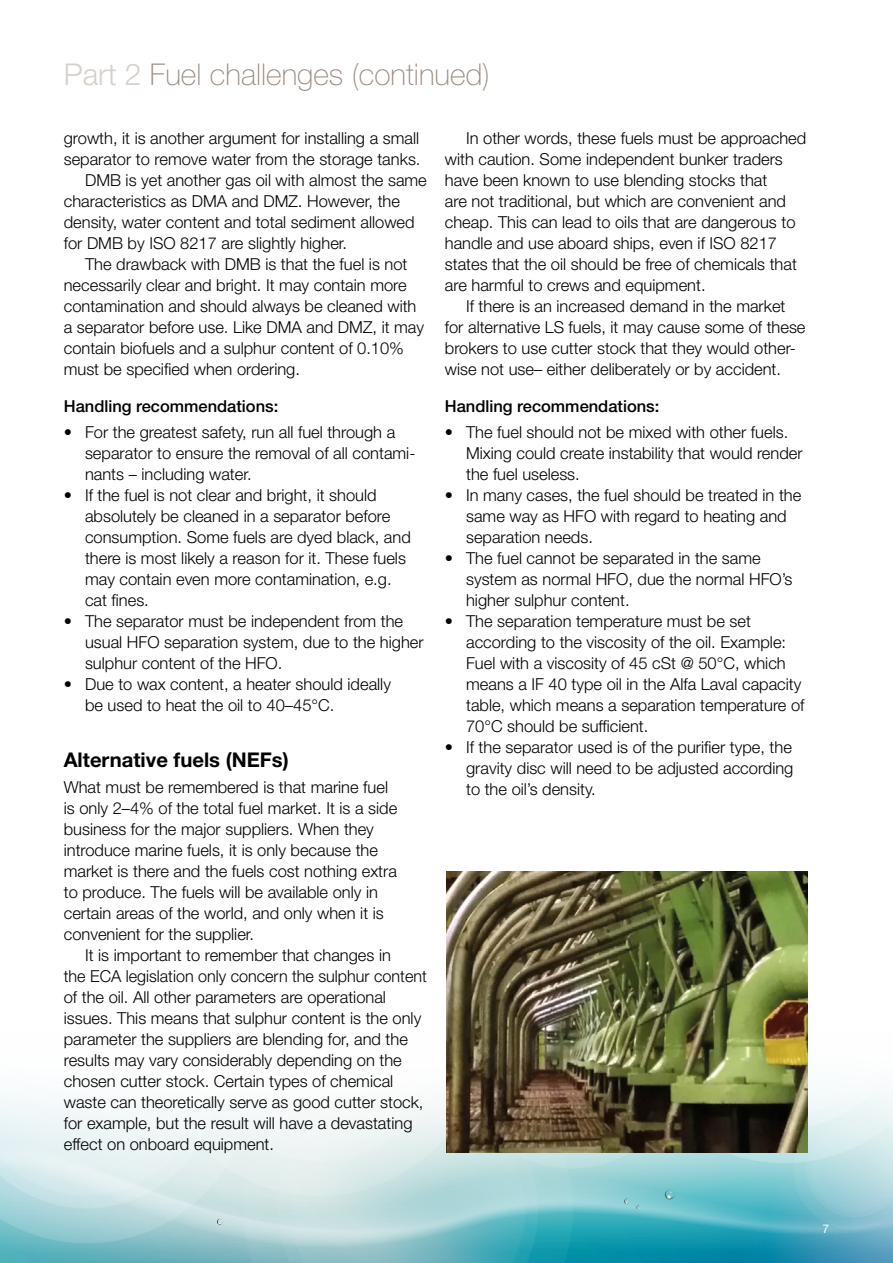
<style>
.page{position:relative;width:893px;height:1263px;background:#fff}
.page>*{position:absolute;margin:0;border:0;box-sizing:border-box;transform-origin:0 0}
.t1{font:100 30px "Helvetica Neue LT Std";color:#9a897e}
.t2{font:700 20.25px "Helvetica Neue LT Std";color:#000}
.t3{font:300 16.5px/21px "Helvetica Neue LT Std";color:#000}
.t4{font:500 16.5px "Helvetica Neue LT Std";color:#000}
.t5{font:12px "Helvetica Neue LT Std";color:#fff}
.s1{font-weight:300;color:#d8cfc9}
</style>
<div class="page">
<svg style="left:0;top:1247px;width:893px;height:16px;background:#44a0b5"></svg>
<svg style="left:808px;top:1090px;width:85px;height:17px"></svg>
<svg style="left:808px;top:1107px;width:85px;height:34px;background:#e4f1f2"></svg>
<div style="left:0;top:1095px;width:189px;height:46px;background:#f1f7f8"></div>
<div style="left:154px;top:866px;width:330px;height:330px;background:#fff;border-radius:50%"></div>
<svg style="left:189px;top:1116px;width:13px;height:25px"></svg>
<svg style="left:202px;top:1110px;width:41px;height:31px"></svg>
<svg style="left:243px;top:1115px;width:35px;height:148px"></svg>
<svg style="left:278px;top:1117px;width:13px;height:146px"></svg>
<svg style="left:0;top:1141px;width:893px;height:106px;background:#a7d4da"></svg>
<svg style="left:217px;top:1219px;width:5px;height:5px"></svg>
<svg style="left:291px;top:1105px;width:384px;height:158px;background:#9cd0d5"></svg>
<img style="left:446px;top:872px;width:362px;height:280px">
<h1 class="t1" style="left:64px;top:57px;width:427px"><span class="s1">Part 2</span> Fuel challenges (continued)</h1>
<p class="t3" style="left:64px;top:127px;width:357px">growth, it is another argument for installing a small</p>
<p class="t3" style="left:64px;top:148px;width:358px">separator to remove water from the storage tanks.</p>
<p class="t3" style="left:85px;top:169px;width:343px">DMB is yet another gas oil with almost the same</p>
<p class="t3" style="left:64px;top:190px;width:338px">characteristics as DMA and DMZ. However, the</p>
<p class="t3" style="left:64px;top:211px;width:352px">density, water content and total sediment allowed</p>
<p class="t3" style="left:64px;top:232px;width:285px">for DMB by ISO 8217 are slightly higher.</p>
<p class="t3" style="left:85px;top:253px;width:324px">The drawback with DMB is that the fuel is not</p>
<p class="t3" style="left:64px;top:274px;width:344px">necessarily clear and bright. It may contain more</p>
<p class="t3" style="left:64px;top:295px;width:354px">contamination and should always be cleaned with</p>
<p class="t3" style="left:64px;top:316px;width:362px">a separator before use. Like DMA and DMZ, it may</p>
<p class="t3" style="left:64px;top:337px;width:342px">contain biofuels and a sulphur content of 0.10%</p>
<p class="t3" style="left:64px;top:358px;width:238px">must be specified when ordering.</p>
<p class="t4" style="left:64px;top:397px;width:216px">Handling recommendations:</p>
<p class="t3" style="left:85px;top:421px;width:332px;text-indent:-21px">• For the greatest safety, run all fuel through a separator to ensure the removal of all contami&shy;nants – including water.</p>
<p class="t3" style="left:85px;top:484px;width:327px;text-indent:-21px">• If the fuel is not clear and bright, it should absolutely be cleaned in a separator before consumption. Some fuels are dyed black, and there is most likely a reason for it. These fuels may contain even more contamination, e.g. cat fines.</p>
<p class="t3" style="left:85px;top:610px;width:340px;text-indent:-21px">• The separator must be independent from the usual HFO separation system, due to the higher sulphur content of the HFO.</p>
<p class="t3" style="left:85px;top:673px;width:307px;text-indent:-21px">• Due to wax content, a heater should ideally be used to heat the oil to 40–45°C.</p>
<p class="t2" style="left:64px;top:748px;width:226px">Alternative fuels (NEFs)</p>
<p class="t3" style="left:64px;top:776px;width:335px">What must be remembered is that marine fuel is only 2–4% of the total fuel market. It is a side business for the major suppliers. When they introduce marine fuels, it is only because the market is there and the fuels cost nothing extra to produce. The fuels will be available only in certain areas of the world, and only when it is convenient for the supplier.</p>
<p class="t3" style="left:64px;top:944px;width:365px;text-indent:21px">It is important to remember that changes in<br>the ECA legislation only concern the sulphur content of the oil. All other parameters are operational issues. This means that sulphur content is the only parameter the suppliers are blending for, and the results may vary considerably depending on the chosen cutter stock. Certain types of chemical waste can theoretically serve as good cutter stock, for example, but the result will have a devastating effect on onboard equipment.</p>
<p class="t3" style="left:445px;top:127px;width:363px;text-indent:21px">In other words, these fuels must be approached with caution. Some independent bunker traders have been known to use blending stocks that<br>are not traditional, but which are convenient and cheap. This can lead to oils that are dangerous to handle and use aboard ships, even if ISO 8217 states that the oil should be free of chemicals that are harmful to crews and equipment.</p>
<p class="t3" style="left:445px;top:295px;width:362px;text-indent:21px">If there is an increased demand in the market for alternative LS fuels, it may cause some of these brokers to use cutter stock that they would other&shy;wise not use– either deliberately or by accident.</p>
<p class="t4" style="left:445px;top:397px;width:216px">Handling recommendations:</p>
<p class="t3" style="left:466px;top:421px;width:338px;text-indent:-21px">• The fuel should not be mixed with other fuels.<br>Mixing could create instability that would render the fuel useless.</p>
<p class="t3" style="left:466px;top:484px;width:337px;text-indent:-21px">• In many cases, the fuel should be treated in the same way as HFO with regard to heating and separation needs.</p>
<p class="t3" style="left:466px;top:547px;width:328px;text-indent:-21px">• The fuel cannot be separated in the same system as normal HFO, due the normal HFO’s higher sulphur content.</p>
<p class="t3" style="left:466px;top:610px;width:340px;text-indent:-21px">• The separation temperature must be set according to the viscosity of the oil. Example:<br>Fuel with a viscosity of 45 cSt @ 50°C, which means a IF 40 type oil in the Alfa Laval capacity table, which means a separation temperature of 70°C should be sufficient.</p>
<p class="t3" style="left:466px;top:736px;width:329px;text-align:justify;text-indent:-21px">• If the separator used is of the purifier type, the gravity disc will need to be adjusted according to the oil’s density.</p>
<p class="t5" style="left:822px;top:1221px;width:8px">7</p>
</div>
